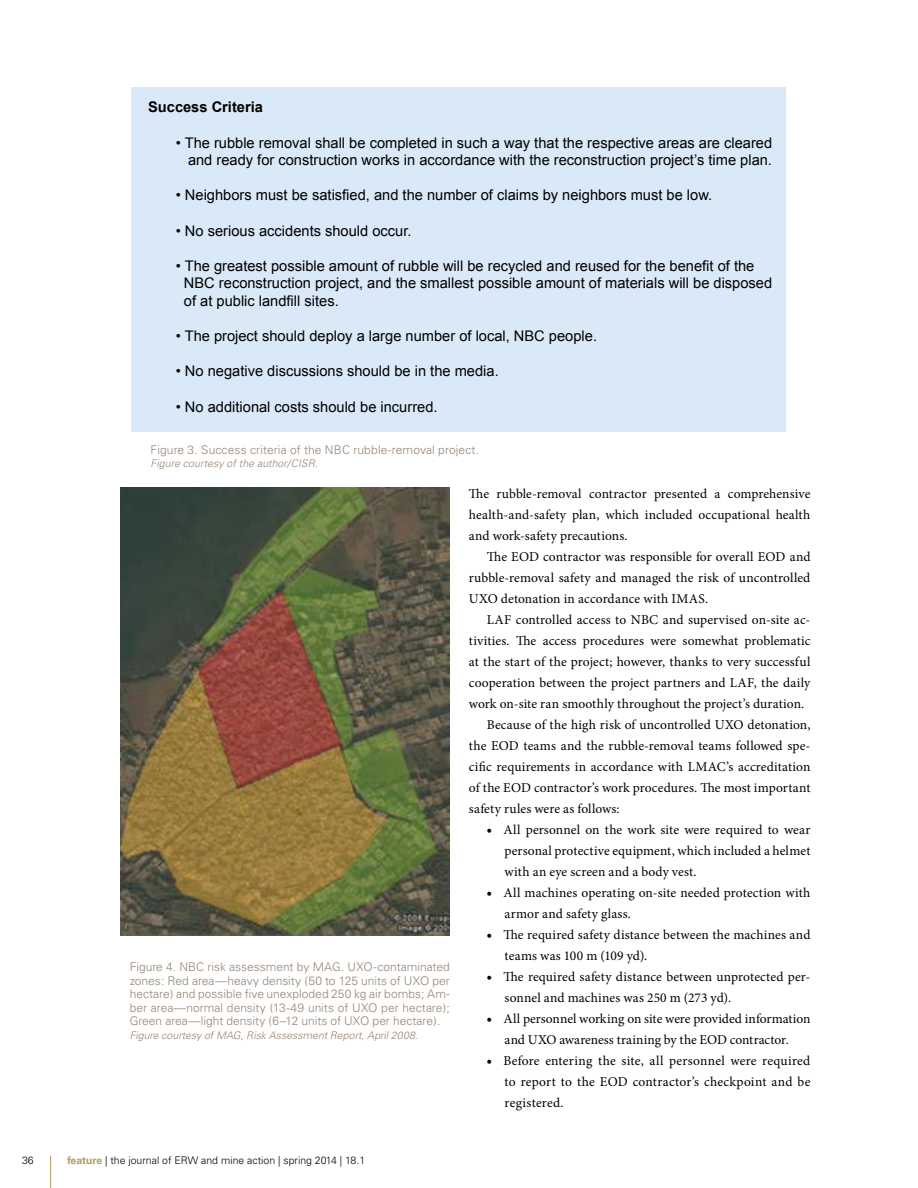
<style>
.page{position:relative;width:918px;height:1188px;background:#fff}
.page>*{position:absolute;margin:0;border:0;box-sizing:border-box;transform-origin:0 0}
.t1{font:14.7px/17.5px "Arial";color:#000;text-align:right}
.t2{font:700 14.7px "Arial";color:#000}
.bullets{font:13.5px/21px "Minion Pro";letter-spacing:.01em;color:#000;text-align:justify}
.bullets-2{font:300 12px/13.5px "Univers";letter-spacing:.005em;color:#958577;text-align:justify}
.bullets-3{font:italic 300 10.5px "Univers";letter-spacing:.005em;color:#958577}
.t3{font:300 10.5px "Univers";color:#000}
.s1{font-weight:700;color:#b49c5d}
.s2{font-size:15px}
</style>
<div class="page">
<hr style="left:50px;top:1156px;width:1px;height:32px;background:#b49c5d">
<img style="left:120px;top:488px;width:330px;height:448px">
<div style="left:132px;top:87px;width:654px;height:345px;background:#d9e9f7"></div>
<p class="t2" style="left:148px;top:97px;width:116px">Success Criteria</p>
<p class="t1" style="left:176px;top:134px;width:598px">• The rubble removal shall be completed in such a way that the respective areas are cleared and ready for construction works in accordance with the reconstruction project’s time plan.</p>
<p class="t1" style="left:176px;top:187px;width:538px">• Neighbors must be satisfied, and the number of claims by neighbors must be low.</p>
<p class="t1" style="left:176px;top:222px;width:237px">• No serious accidents should occur.</p>
<p class="t1" style="left:184px;top:257px;width:590px;text-align:left;text-indent:-8px">• The greatest possible amount of rubble will be recycled and reused for the benefit of the<br>NBC reconstruction project, and the smallest possible amount of materials will be disposed of at public landfill sites.</p>
<p class="t1" style="left:176px;top:327px;width:423px">• The project should deploy a large number of local, NBC people.</p>
<p class="t1" style="left:176px;top:363px;width:324px">• No negative discussions should be in the media.</p>
<p class="t1" style="left:176px;top:398px;width:263px">• No additional costs should be incurred.</p>
<p class="bullets-2" style="left:151px;top:443px;width:330px">Figure 3. Success criteria of the NBC rubble-removal project.</p>
<p class="bullets-3" style="left:151px;top:457px;width:169px">Figure courtesy of the author/CISR.</p>
<p class="bullets-2" style="left:130px;top:960px;width:322px">Figure 4. NBC risk assessment by MAG. UXO-contaminated zones: Red area—heavy density (50 to 125 units of UXO per hectare) and possible five unexploded 250 kg air bombs; Am&shy;ber area—normal density (13-49 units of UXO per hectare); Green area—light density (6–12 units of UXO per hectare).</p>
<p class="bullets-3" style="left:130px;top:1029px;width:290px">Figure courtesy of MAG, Risk Assessment Report, April 2008.</p>
<p class="t3" style="left:22px;top:1154px;width:13px">36</p>
<p class="t3" style="left:68px;top:1154px;width:299px"><span class="s1">feature</span> | the journal of ERW and mine action | spring 2014 | 18.1</p>
<p class="bullets" style="left:469px;top:483px;width:343px">The rubble-removal contractor presented a comprehensive health-and-safety plan, which included occupational health and work-safety precautions.</p>
<p class="bullets" style="left:469px;top:546px;width:343px;text-indent:18px">The EOD contractor was responsible for overall EOD and rubble-removal safety and managed the risk of uncontrolled UXO detonation in accordance with IMAS.</p>
<p class="bullets" style="left:469px;top:609px;width:343px;text-indent:18px">LAF controlled access to NBC and supervised on-site ac&shy;tivities. The access procedures were somewhat problematic at the start of the project; however, thanks to very successful cooperation between the project partners and LAF, the daily work on-site ran smoothly throughout the project’s duration.</p>
<p class="bullets" style="left:469px;top:714px;width:343px;text-indent:18px">Because of the high risk of uncontrolled UXO detonation, the EOD teams and the rubble-removal teams followed spe&shy;cific requirements in accordance with LMAC’s accreditation of the EOD contractor’s work procedures. The most important safety rules were as follows:</p>
<p class="bullets" style="left:505px;top:819px;width:307px;text-indent:-18px"><span class="s2">•</span> All personnel on the work site were required to wear personal protective equipment, which included a helmet with an eye screen and a body vest.</p>
<p class="bullets" style="left:505px;top:882px;width:307px;text-indent:-18px"><span class="s2">•</span> All machines operating on-site needed protection with armor and safety glass.</p>
<p class="bullets" style="left:505px;top:924px;width:307px;text-indent:-18px"><span class="s2">•</span> The required safety distance between the machines and teams was 100 m (109 yd).</p>
<p class="bullets" style="left:505px;top:966px;width:307px;text-indent:-18px"><span class="s2">•</span> The required safety distance between unprotected per&shy;sonnel and machines was 250 m (273 yd).</p>
<p class="bullets" style="left:487px;top:1008px;width:325px;text-align:center"><span class="s2">•</span> All personnel working on site were provided information and UXO awareness training by the EOD contractor.</p>
<p class="bullets" style="left:505px;top:1050px;width:307px;text-indent:-18px"><span class="s2">•</span> Before entering the site, all personnel were required to report to the EOD contractor’s checkpoint and be registered.</p>
</div>
